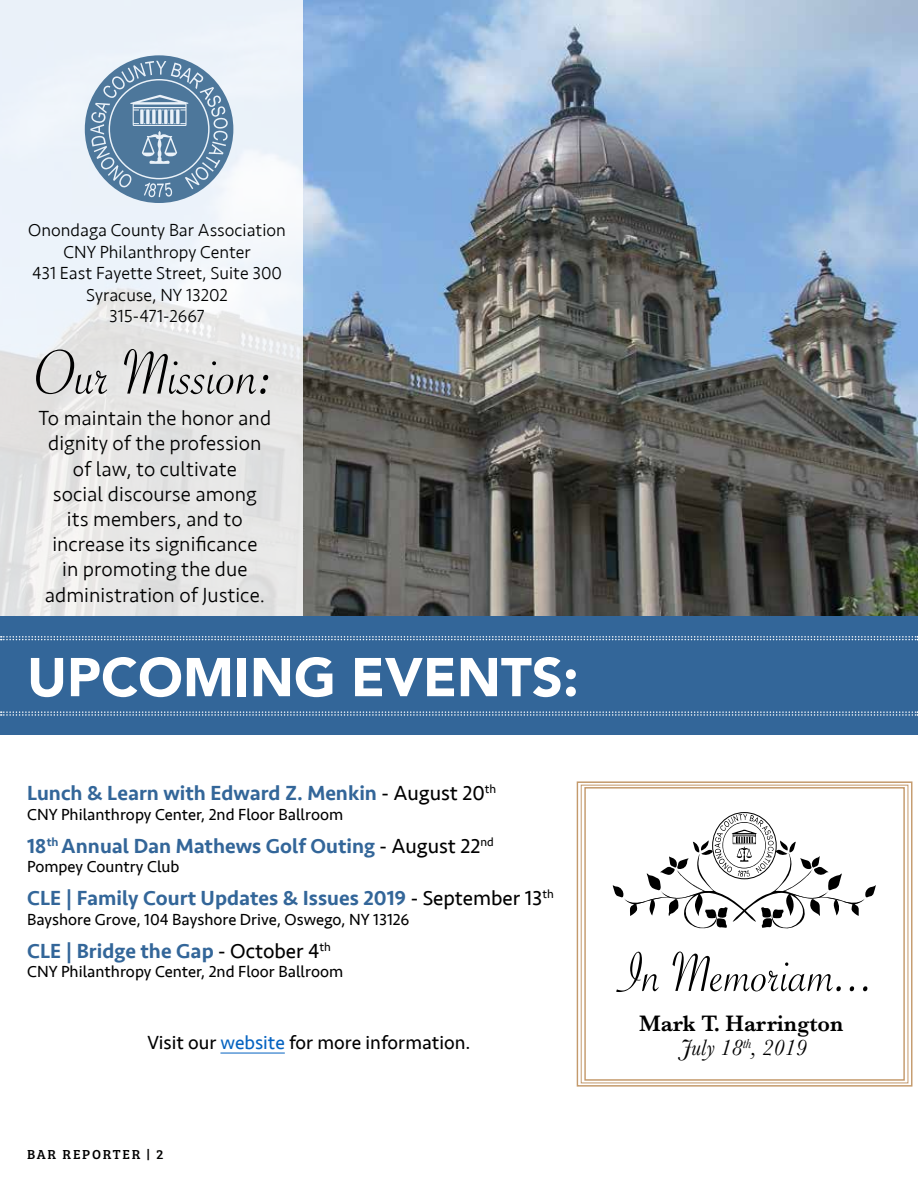
<style>
.page{position:relative;width:918px;height:1188px;background:#fff}
.page>*{position:absolute;margin:0;border:0;box-sizing:border-box;transform-origin:0 0}
.t1{font:67.5px "Savoye Let Plain";color:#000}
.t2{font:59.7px "Savoye Let Plain";color:#000;scale:.96 1}
.t3{font:900 54px "Avenir";color:#fff}
.t4{font:600 23.25px/24.5px "Baskerville";color:#000;text-align:center;scale:.96 1}
.t5{font:300 21px/25.2px "Seravek";color:#000;text-align:center}
.t6{font:500 21px "Seravek";color:#369}
.t7{font:19.5px "Seravek";color:#000}
.t8{font:300 18px/21.6px "Seravek";color:#000101;text-align:center}
.t9{font:16.5px "Seravek";color:#000}
.t10{font:13.5px "Bree Serif";letter-spacing:.13em;color:#000101}
.s1{font-weight:400;color:#000}
.s2{color:#0563c1}
.s3{font-weight:400;font-style:italic}
</style>
<div class="page">
<img style="left:302px;top:0;width:616px;height:616px">
<svg style="left:0;top:0;width:302px;height:616px"></svg>
<svg style="left:85px;top:55px;width:148px;height:148px"></svg>
<div style="left:0;top:616px;width:918px;height:119px;background:#369"></div>
<svg style="left:1px;top:636px;width:917px;height:4px"></svg>
<svg style="left:1px;top:711px;width:917px;height:5px"></svg>
<hr style="left:220px;top:1053px;width:65px;height:1px;background:#0563c1">
<div style="left:577px;top:781px;width:335px;height:306px;border:1px solid #c49a6c"></div>
<div style="left:581px;top:785px;width:327px;height:298px;border:1px solid #c49a6c"></div>
<div style="left:584px;top:787px;width:321px;height:294px;border:1px solid #c49a6c"></div>
<svg style="left:613px;top:812px;width:263px;height:117px"></svg>
<div style="left:713px;top:812px;width:63px;height:67px;border:1px solid #000;border-radius:50%"></div>
<p class="t8" style="left:28px;top:219px;width:259px">Onondaga County Bar Association<br>CNY Philanthropy Center<br>431 East Fayette Street, Suite 300<br>Syracuse, NY 13202<br>315-471-2667</p>
<h1 class="t1" style="left:35px;top:329px;width:241px">Our Mission:</h1>
<p class="t5" style="left:39px;top:406px;width:234px">To maintain the honor and dignity of the profession of law, to cultivate<br>social discourse among<br>its members, and to increase its significance<br>in promoting the due administration of Justice.</p>
<h3 class="t3" style="left:27px;top:631px;width:553px">UPCOMING EVENTS:</h3>
<p class="t6" style="left:27px;top:780px;width:471px">Lunch &amp; Learn with Edward Z. Menkin <span class="s1">- August 20</span><sup>th</sup></p>
<p class="t9" style="left:27px;top:802px;width:318px">CNY Philanthropy Center, 2nd Floor Ballroom</p>
<p class="t6" style="left:27px;top:833px;width:468px">18<sup>th</sup> Annual Dan Mathews Golf Outing <span class="s1">- August 22</span><sup>nd</sup></p>
<p class="t9" style="left:27px;top:854px;width:154px">Pompey Country Club</p>
<p class="t6" style="left:27px;top:885px;width:528px">CLE | Family Court Updates &amp; Issues 2019 <span class="s1">- September 13</span><sup>th</sup></p>
<p class="t9" style="left:27px;top:907px;width:384px">Bayshore Grove, 104 Bayshore Drive, Oswego, NY 13126</p>
<p class="t6" style="left:27px;top:938px;width:306px">CLE | Bridge the Gap <span class="s1">- October 4</span><sup>th</sup></p>
<p class="t9" style="left:27px;top:959px;width:318px">CNY Philanthropy Center, 2nd Floor Ballroom</p>
<p class="t7" style="left:147px;top:1028px;width:325px">Visit our <span class="s2">website</span> for more information.</p>
<p class="t10" style="left:27px;top:1144px;width:138px">BAR REPORTER | 2</p>
<h2 class="t2" style="left:618px;top:934px;width:269px">In Memoriam...</h2>
<p class="t4" style="left:639px;top:1011px;width:214px">Mark T. Harrington<br><span class="s3">July 18</span><sup>th</sup><span class="s3">, 2019</span></p>
</div>
